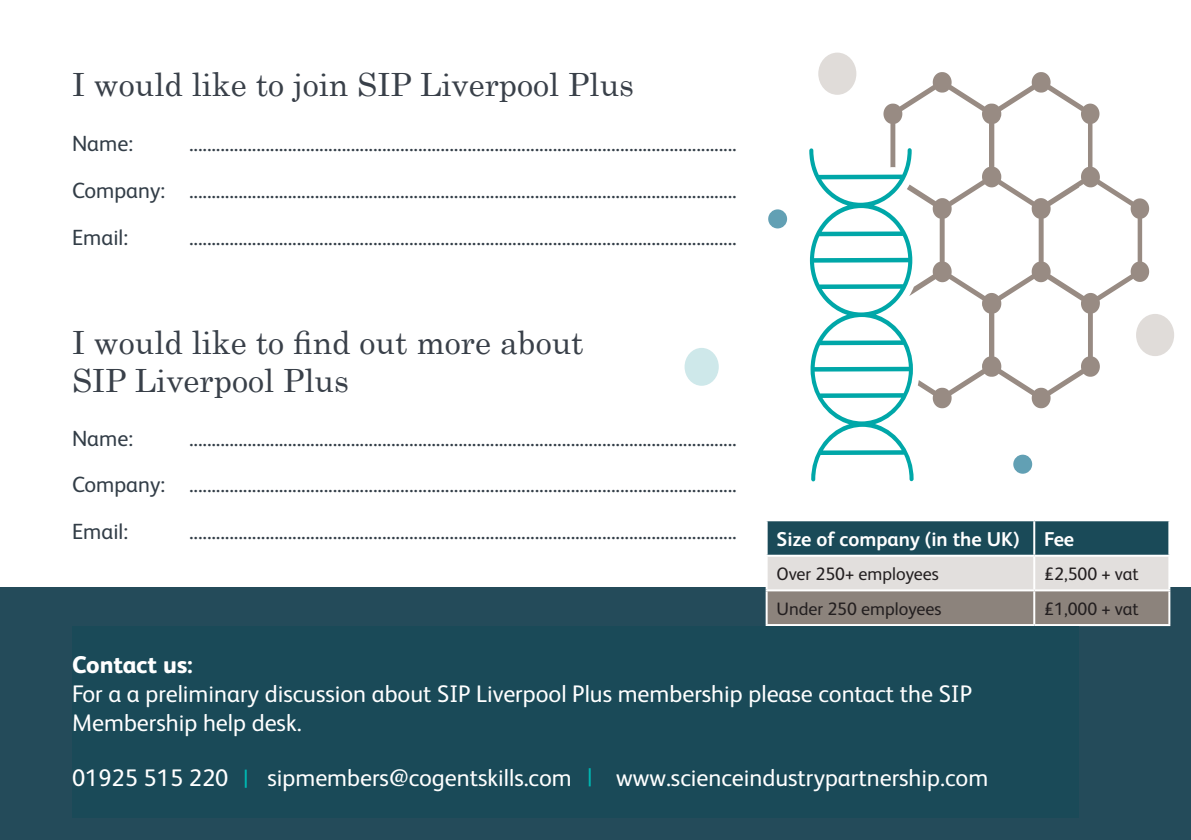
<style>
.page{position:relative;width:1191px;height:840px;background:#fff}
.page>*{position:absolute;margin:0;border:0;box-sizing:border-box;transform-origin:0 0}
.Sub_Heading__Century{font:32px/38.4px "Century";color:#394049}
.t1{font:24px/28.8px "FS Albert";color:#fff}
.Futures_-_Text{font:22px "FS Albert";color:#323d47}
.t2{font:700 20px "FS Albert";color:#fff}
.t3{font:18px "FS Albert";color:#231f20}
.s1{font-weight:800}
</style>
<div class="page">
<div style="left:0;top:587px;width:1191px;height:252px;background:#244b5a"></div>
<svg style="left:883px;top:72px;width:266px;height:336px"></svg>
<svg style="left:809px;top:148px;width:104px;height:333px"></svg>
<div style="left:1136px;top:314px;width:38px;height:42px;background:#e0dcd9;border-radius:50%"></div>
<div style="left:684px;top:348px;width:35px;height:37px;background:#cee8ea;border-radius:50%"></div>
<svg style="left:767px;top:521px;width:401px;height:102px;background:#849092"></svg>
<hr style="left:1033px;top:521px;width:2px;height:33px;background:#fff">
<hr style="left:765px;top:554px;width:269px;height:2px;background:#fff">
<hr style="left:765px;top:556px;width:2px;height:33px;background:#fff">
<hr style="left:1034px;top:554px;width:136px;height:2px;background:#fff">
<hr style="left:1033px;top:556px;width:2px;height:33px;background:#fff">
<hr style="left:1168px;top:556px;width:2px;height:33px;background:#fff">
<hr style="left:765px;top:589px;width:269px;height:2px;background:#fff">
<hr style="left:765px;top:591px;width:2px;height:32px;background:#fff">
<hr style="left:1034px;top:589px;width:136px;height:2px;background:#fff">
<hr style="left:1033px;top:591px;width:2px;height:32px;background:#fff">
<hr style="left:1168px;top:591px;width:2px;height:32px;background:#fff">
<hr style="left:765px;top:623px;width:269px;height:2px;background:#fff">
<hr style="left:1034px;top:623px;width:136px;height:2px;background:#fff">
<div style="left:72px;top:625px;width:1006px;height:191px;background:#1a4a58"></div>
<svg style="left:588px;top:768px;width:2px;height:18px"></svg>
<svg style="left:245px;top:769px;width:2px;height:18px"></svg>
<div style="left:818px;top:53px;width:38px;height:42px;background:#e0dcd9;border-radius:50%"></div>
<div style="left:1013px;top:454px;width:19px;height:19px;background:#62a0b4;border-radius:50%"></div>
<div style="left:768px;top:209px;width:19px;height:19px;background:#62a0b4;border-radius:50%"></div>
<p class="Sub_Heading__Century" style="left:72px;top:62px;width:563px">I would like to join SIP Liverpool Plus</p>
<p class="Futures_-_Text" style="left:72px;top:131px;width:63px">Name:</p>
<p class="Futures_-_Text" style="left:72px;top:178px;width:95px">Company:</p>
<p class="Futures_-_Text" style="left:72px;top:224px;width:58px">Email:</p>
<p class="Futures_-_Text" style="left:189px;top:131px;width:549px">..........................................................................................................................</p>
<p class="Futures_-_Text" style="left:189px;top:178px;width:549px">..........................................................................................................................</p>
<p class="Futures_-_Text" style="left:189px;top:224px;width:549px">..........................................................................................................................</p>
<p class="Sub_Heading__Century" style="left:72px;top:320px;width:513px">I would like to find out more about<br>SIP Liverpool Plus</p>
<p class="Futures_-_Text" style="left:72px;top:425px;width:63px">Name:</p>
<p class="Futures_-_Text" style="left:72px;top:471px;width:95px">Company:</p>
<p class="Futures_-_Text" style="left:189px;top:425px;width:549px">..........................................................................................................................</p>
<p class="Futures_-_Text" style="left:189px;top:471px;width:549px">..........................................................................................................................</p>
<p class="Futures_-_Text" style="left:72px;top:518px;width:58px">Email:</p>
<p class="t2" style="left:776px;top:527px;width:244px">Size of company (in the UK)</p>
<p class="t2" style="left:1044px;top:527px;width:31px">Fee</p>
<p class="t3" style="left:776px;top:563px;width:164px">Over 250+ employees</p>
<p class="t3" style="left:1044px;top:563px;width:96px">£2,500 + vat</p>
<p class="t3" style="left:776px;top:598px;width:166px">Under 250 employees</p>
<p class="t3" style="left:1044px;top:598px;width:96px">£1,000 + vat</p>
<p class="t1" style="left:72px;top:650px;width:901px"><span class="s1">Contact us:<br></span>For a a preliminary discussion about SIP Liverpool Plus membership please contact the SIP<br>Membership help desk.</p>
<p class="t1" style="left:72px;top:762px;width:158px">01925 515 220</p>
<p class="t1" style="left:267px;top:762px;width:306px">sipmembers@cogentskills.com</p>
<p class="t1" style="left:616px;top:762px;width:373px">www.scienceindustrypartnership.com</p>
<p class="Futures_-_Text" style="left:189px;top:518px;width:549px">..........................................................................................................................</p>
</div>
